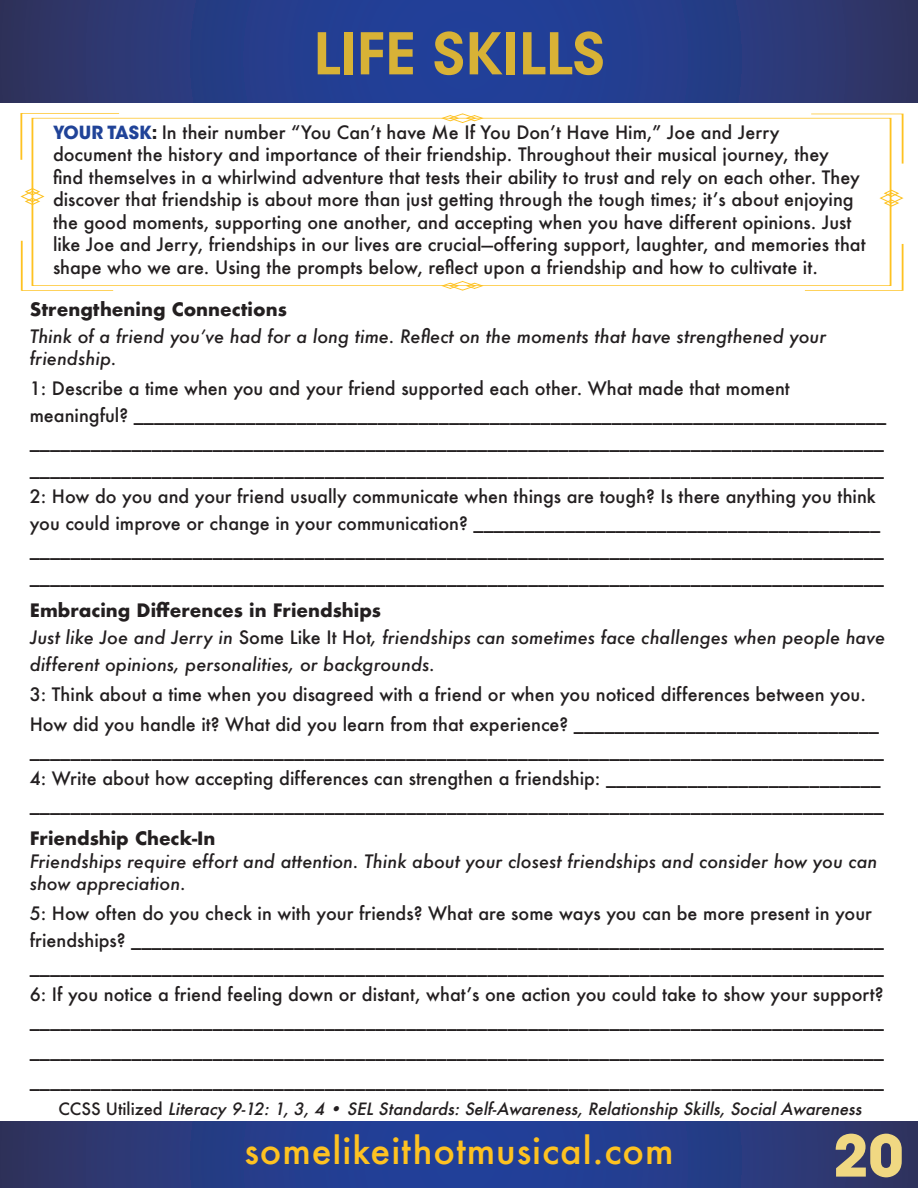
<style>
.page{position:relative;width:918px;height:1188px;background:#fff}
.page>*{position:absolute;margin:0;border:0;box-sizing:border-box;transform-origin:0 0}
.t1{font:600 57px "ITC Avant Garde Std";color:#d8b236}
.t2{font:700 57px "ITC Avant Garde Std";color:#f0d882}
.t3{font:500 36px "Futura";letter-spacing:.025em;color:#fec221}
.t4{font:500 18px/22.5px "Futura";color:#231f20}
.t5{font:italic 500 18px/22.5px "Futura";color:#231f20}
.t6{font:700 18px "Futura";color:#231f20}
.t7{font:italic 500 16.5px "Futura";color:#231f20}
.s1{font-family:"ITC Avant Garde Std";font-weight:700;color:#204398}
.s2{font-family:"ITC Avant Garde Std";font-weight:700}
.s3{font-style:normal}
</style>
<div class="page">
<svg style="left:0;top:1px;width:918px;height:101px;background:#273b82"></svg>
<svg style="left:0;top:1121px;width:918px;height:67px;background:#273b82"></svg>
<svg style="left:20px;top:113px;width:101px;height:48px"></svg>
<svg style="left:809px;top:113px;width:95px;height:51px"></svg>
<svg style="left:803px;top:243px;width:101px;height:48px"></svg>
<svg style="left:20px;top:240px;width:95px;height:51px"></svg>
<svg style="left:879px;top:189px;width:25px;height:18px"></svg>
<svg style="left:20px;top:187px;width:25px;height:19px"></svg>
<svg style="left:440px;top:281px;width:45px;height:10px"></svg>
<svg style="left:440px;top:113px;width:45px;height:10px"></svg>
<h1 class="t1" style="left:314px;top:17px;width:292px">LIFE SKILLS</h1>
<p class="t4" style="left:53px;top:120px;width:814px"><span class="s1">YOUR TASK</span><span class="s2">:</span> In their number “You Can’t have Me If You Don’t Have Him,” Joe and Jerry<br>document the history and importance of their friendship. Throughout their musical journey, they<br>find themselves in a whirlwind adventure that tests their ability to trust and rely on each other. They discover that friendship is about more than just getting through the tough times; it’s about enjoying the good moments, supporting one another, and accepting when you have different opinions. Just like Joe and Jerry, friendships in our lives are crucial—offering support, laughter, and memories that shape who we are. Using the prompts below, reflect upon a friendship and how to cultivate it.</p>
<p class="t6" style="left:30px;top:296px;width:259px">Strengthening Connections</p>
<p class="t5" style="left:30px;top:325px;width:798px">Think of a friend you’ve had for a long time. Reflect on the moments that have strengthened your friendship.</p>
<p class="t4" style="left:30px;top:375px;width:858px;line-height:27px">1: Describe a time when you and your friend supported each other. What made that moment meaningful? __________________________________________________________________________</p>
<p class="t4" style="left:30px;top:431px;width:856px">____________________________________________________________________________________</p>
<p class="t4" style="left:30px;top:458px;width:856px">____________________________________________________________________________________</p>
<p class="t4" style="left:30px;top:483px;width:852px;line-height:27px">2: How do you and your friend usually communicate when things are tough? Is there anything you think you could improve or change in your communication? ________________________________________</p>
<p class="t4" style="left:30px;top:539px;width:856px">____________________________________________________________________________________</p>
<p class="t4" style="left:30px;top:566px;width:856px">____________________________________________________________________________________</p>
<p class="t6" style="left:30px;top:598px;width:353px">Embracing Differences in Friendships</p>
<p class="t5" style="left:30px;top:624px;width:857px;line-height:27px">Just like Joe and Jerry in <span class="s3">Some Like It Hot</span>, friendships can sometimes face challenges when people have different opinions, personalities, or backgrounds.</p>
<p class="t4" style="left:30px;top:679px;width:851px;line-height:30px">3: Think about a time when you disagreed with a friend or when you noticed differences between you.<br>How did you handle it? What did you learn from that experience? ______________________________</p>
<p class="t4" style="left:30px;top:740px;width:856px">____________________________________________________________________________________</p>
<p class="t4" style="left:30px;top:767px;width:852px">4: Write about how accepting differences can strengthen a friendship: ___________________________</p>
<p class="t4" style="left:30px;top:794px;width:856px">____________________________________________________________________________________</p>
<p class="t6" style="left:30px;top:826px;width:187px">Friendship Check-In</p>
<p class="t5" style="left:30px;top:850px;width:849px">Friendships require effort and attention. Think about your closest friendships and consider how you can show appreciation.</p>
<p class="t4" style="left:30px;top:900px;width:856px;line-height:27px">5: How often do you check in with your friends? What are some ways you can be more present in your friendships? __________________________________________________________________________</p>
<p class="t4" style="left:30px;top:956px;width:856px">____________________________________________________________________________________</p>
<p class="t4" style="left:30px;top:983px;width:855px">6: If you notice a friend feeling down or distant, what’s one action you could take to show your support?</p>
<p class="t4" style="left:30px;top:1010px;width:856px">____________________________________________________________________________________</p>
<p class="t4" style="left:30px;top:1040px;width:856px">____________________________________________________________________________________</p>
<p class="t4" style="left:30px;top:1070px;width:856px">____________________________________________________________________________________</p>
<p class="t7" style="left:58px;top:1098px;width:809px"><span class="s3">C C S S U t i l i z e d</span> Literacy 9-12: 1, 3, 4 • SEL Standards: Self-Awareness, Relationship Skills, Social Awareness</p>
<p class="t3" style="left:244px;top:1126px;width:431px">somelikeithotmusical.com</p>
<p class="t2" style="left:833px;top:1119px;width:72px">20</p>
</div>
